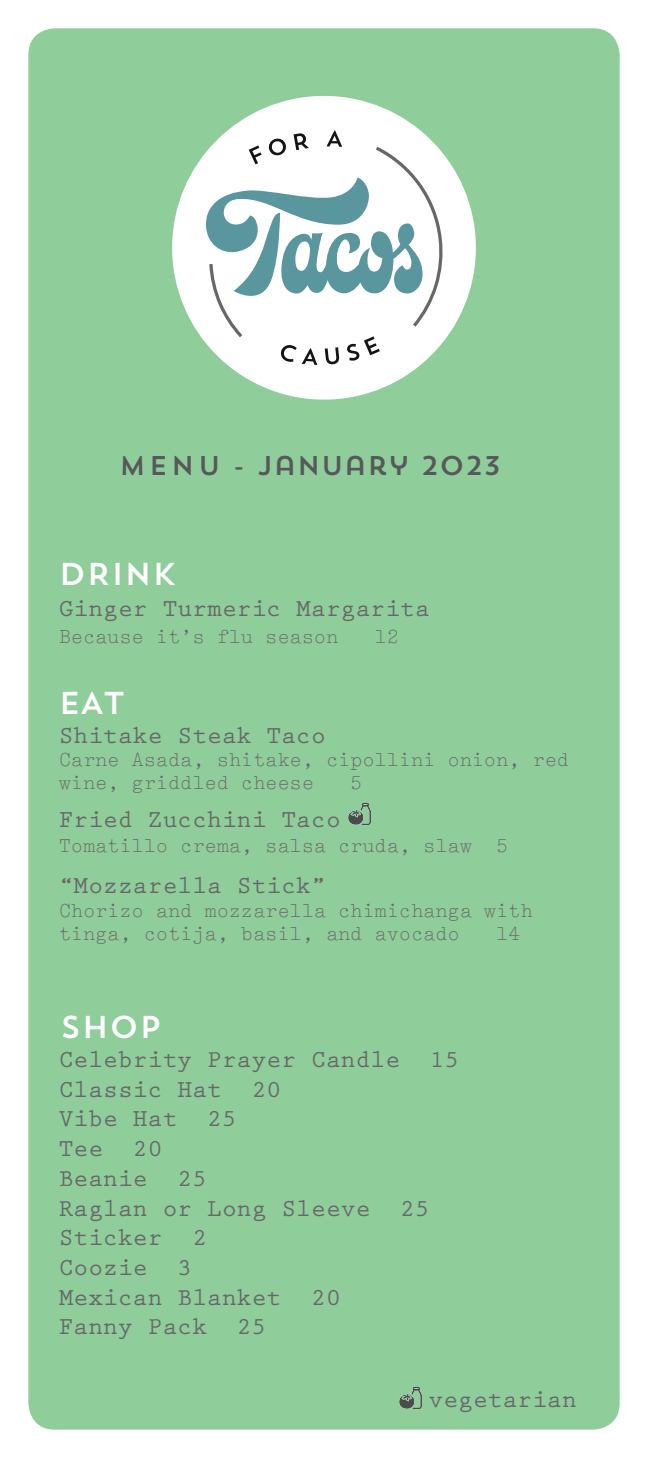
<style>
.page{position:relative;width:648px;height:1458px;background:#fff}
.page>*{position:absolute;margin:0;border:0;box-sizing:border-box;transform-origin:0 0}
.t1{font:31.5px "Trend Sans One";color:#fff}
.t2{font:27px "Trend Sans One";color:#57585a}
.t3{font:700 24.75px/29.7px "Prestige Elite Std";color:#666868}
.t4{font:20.25px/22.7px "Typewriter Elite MT Std";color:#666868}
</style>
<div class="page">
<div style="left:28px;top:28px;width:592px;height:1402px;background:#8fcd9a;border-radius:26px"></div>
<div style="left:172px;top:96px;width:304px;height:304px;background:#fff;border-radius:50%"></div>
<svg style="left:205px;top:130px;width:239px;height:235px"></svg>
<img style="left:399px;top:1386px;width:23px;height:24px">
<img style="left:348px;top:802px;width:23px;height:24px">
<p class="t2" style="left:119px;top:449px;width:384px">MENU - JANUARY 2023</p>
<p class="t1" style="left:58px;top:554px;width:120px">DRINK</p>
<p class="t3" style="left:59px;top:594px;width:373px">Ginger Turmeric Margarita</p>
<p class="t4" style="left:59px;top:625px;width:281px">Because it’s flu season</p>
<p class="t4" style="left:375px;top:625px;width:26px">12</p>
<p class="t1" style="left:58px;top:683px;width:68px">EAT</p>
<p class="t3" style="left:59px;top:721px;width:269px">Shitake Steak Taco</p>
<p class="t4" style="left:59px;top:749px;width:512px">Carne Asada, shitake, cipollini onion, red wine, griddled cheese</p>
<p class="t4" style="left:350px;top:771px;width:14px">5</p>
<p class="t3" style="left:59px;top:806px;width:284px">Fried Zucchini Taco</p>
<p class="t4" style="left:59px;top:834px;width:451px">Tomatillo crema, salsa cruda, slaw 5</p>
<p class="t3" style="left:59px;top:871px;width:269px">“Mozzarella Stick”</p>
<p class="t4" style="left:59px;top:899px;width:475px">Chorizo and mozzarella chimichanga with tinga, cotija, basil, and avocado</p>
<p class="t4" style="left:496px;top:922px;width:26px">14</p>
<p class="t1" style="left:60px;top:1006px;width:103px">SHOP</p>
<p class="t3" style="left:59px;top:1045px;width:402px">Celebrity Prayer Candle 15<br>Classic Hat 20<br>Vibe Hat 25<br>Tee 20<br>Beanie 25<br>Raglan or Long Sleeve 25<br>Sticker 2<br>Coozie 3<br>Mexican Blanket 20<br>Fanny Pack 25</p>
<p class="t3" style="left:429px;top:1385px;width:150px">vegetarian</p>
</div>
